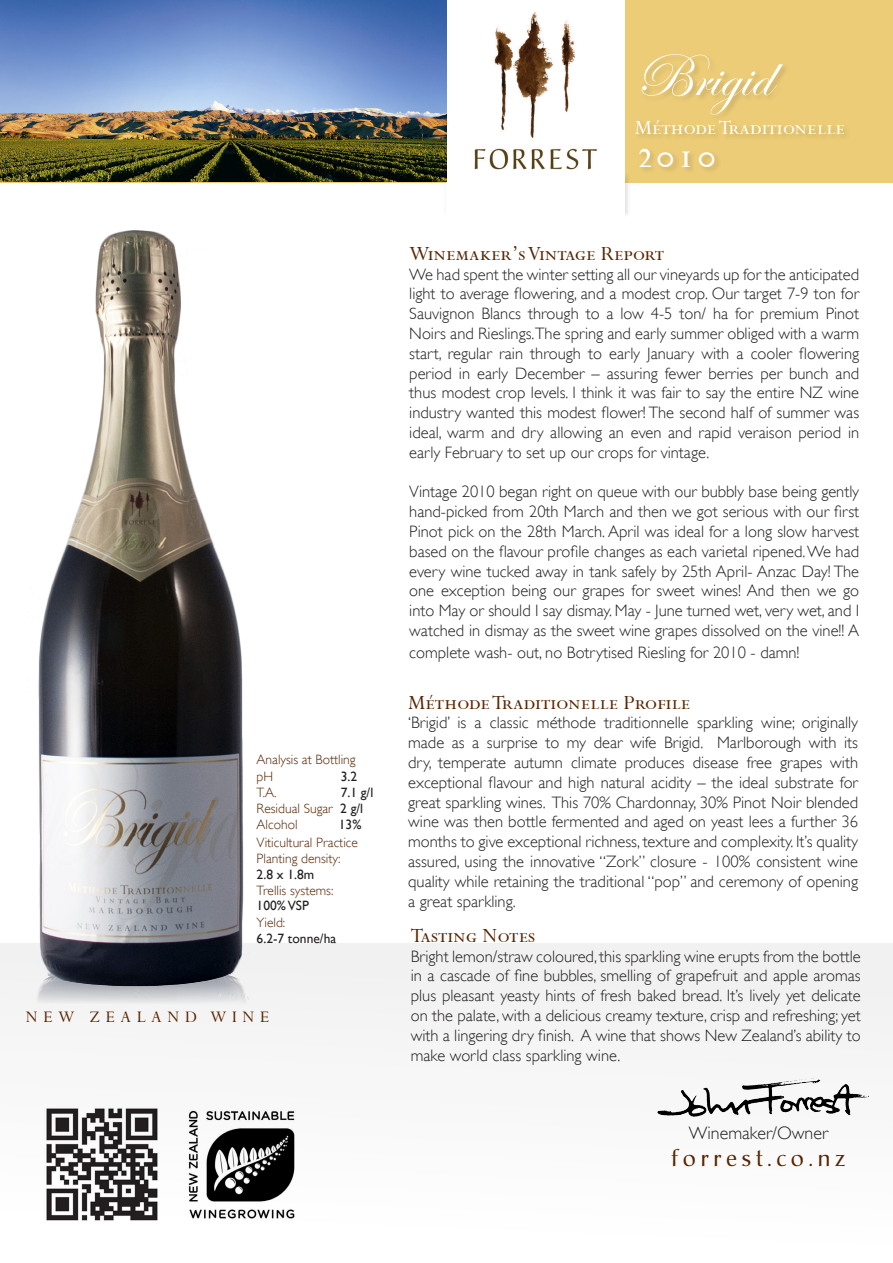
<style>
.page{position:relative;width:893px;height:1263px;background:#fff}
.page>*{position:absolute;margin:0;border:0;box-sizing:border-box;transform-origin:0 0}
.t1{font:61.5px "Edwardian Script ITC";color:#fff}
.t2{font:45px "Perpetua Regular SC";color:#fff}
.t3{font:22.5px "Perpetua Regular SC";color:#572500}
.t4{font:22.5px "Perpetua Regular SC";color:#fff}
.t5{font:22.5px "Christiana BQ";letter-spacing:.21em;color:#572500}
.t6{font:300 18px "Gill Sans";color:#231f20}
.t7{font:18px "Perpetua Regular SC";letter-spacing:.31em;color:#572500}
.t8{font:300 16.5px/19.8px "Gill Sans";color:#231f20;text-align:justify}
.t9{font:300 13.5px "Gill Sans";color:#572500}
.t10{font:13.5px "Gill Sans";color:#231f20}
.s1{font-weight:400;color:#231f20}
</style>
<div class="page">
<div style="left:0;top:943px;width:893px;height:320px;background:#f8f7f8"></div>
<div style="left:625px;top:0;width:268px;height:182px;background:#eccc77"></div>
<div style="left:444px;top:173px;width:187px;height:45px;background:#231f20;opacity:.14"></div>
<div style="left:446px;top:181px;width:179px;height:36px;background:#fff"></div>
<div style="left:446px;top:0;width:179px;height:182px;background:#fff"></div>
<img style="left:474px;top:12px;width:123px;height:158px">
<div style="left:634px;top:53px;width:217px;height:121px;background:#231f20;opacity:.18"></div>
<img style="left:657px;top:1078px;width:212px;height:39px">
<img style="left:46px;top:1108px;width:112px;height:113px">
<img style="left:188px;top:1110px;width:107px;height:109px">
<img style="left:37px;top:230px;width:209px;height:774px">
<img style="left:0;top:0;width:446px;height:182px">
<p class="t9" style="left:257px;top:752px;width:100px">Analysis at Bottling</p>
<p class="t9" style="left:257px;top:768px;width:18px">pH</p>
<p class="t10" style="left:341px;top:768px;width:18px">3.2</p>
<p class="t9" style="left:257px;top:784px;width:21px">T.A.</p>
<p class="t10" style="left:341px;top:784px;width:34px">7.1 g/l</p>
<p class="t9" style="left:257px;top:800px;width:108px">Residual Sugar <span class="s1">2 g/l</span></p>
<p class="t9" style="left:257px;top:817px;width:42px">Alcohol</p>
<p class="t10" style="left:339px;top:817px;width:24px">13%</p>
<p class="t9" style="left:257px;top:834px;width:103px">Viticultural Practice</p>
<p class="t9" style="left:257px;top:851px;width:85px">Planting density:</p>
<p class="t10" style="left:257px;top:867px;width:59px">2.8 x 1.8m</p>
<p class="t9" style="left:257px;top:883px;width:78px">Trellis systems:</p>
<p class="t10" style="left:257px;top:898px;width:54px">100% VSP</p>
<p class="t9" style="left:257px;top:914px;width:30px">Yield:</p>
<p class="t10" style="left:257px;top:930px;width:81px">6.2-7 tonne/ha</p>
<p class="t7" style="left:26px;top:1005px;width:245px">NEW ZEALAND WINE</p>
<p class="t1" style="left:635px;top:42px;width:138px">Brigid</p>
<p class="t4" style="left:635px;top:113px;width:212px">Méthode Traditionelle</p>
<p class="t2" style="left:635px;top:126px;width:84px">2010</p>
<p class="t3" style="left:409px;top:239px;width:257px">Winemaker’s Vintage Report</p>
<p class="t8" style="left:409px;top:264px;width:451px">We had spent the winter setting all our vineyards up for the anticipated light to average flowering, and a modest crop. Our target 7-9 ton for Sauvignon Blancs through to a low 4-5 ton/ ha for premium Pinot Noirs and Rieslings.The spring and early summer obliged with a warm start, regular rain through to early January with a cooler flowering period in early December – assuring fewer berries per bunch and thus modest crop levels. I think it was fair to say the entire NZ wine industry wanted this modest flower! The second half of summer was ideal, warm and dry allowing an even and rapid veraison period in early February to set up our crops for vintage.</p>
<p class="t8" style="left:409px;top:482px;width:451px">Vintage 2010 began right on queue with our bubbly base being gently hand-picked from 20th March and then we got serious with our first Pinot pick on the 28th March. April was ideal for a long slow harvest based on the flavour profile changes as each varietal ripened. We had every wine tucked away in tank safely by 25th April- Anzac Day! The one exception being our grapes for sweet wines! And then we go into May or should I say dismay. May - June turned wet, very wet, and I watched in dismay as the sweet wine grapes dissolved on the vine!! A</p>
<p class="t8" style="left:409px;top:642px;width:392px">complete wash- out, no Botrytised Riesling for 2010 - damn!</p>
<p class="t3" style="left:408px;top:688px;width:284px">Méthode Traditionelle Profile</p>
<p class="t8" style="left:408px;top:713px;width:451px">‘Brigid’ is a classic méthode traditionnelle sparkling wine; originally made as a surprise to my dear wife Brigid. Marlborough with its dry, temperate autumn climate produces disease free grapes with exceptional flavour and high natural acidity – the ideal substrate for great sparkling wines. This 70% Chardonnay, 30% Pinot Noir blended wine was then bottle fermented and aged on yeast lees a further 36 months to give exceptional richness, texture and complexity. It’s quality assured, using the innovative “Zork” closure - 100% consistent wine quality while retaining the traditional “pop” and ceremony of opening a great sparkling.</p>
<p class="t3" style="left:411px;top:921px;width:126px">Tasting Notes</p>
<p class="t8" style="left:411px;top:946px;width:451px">Bright lemon/straw coloured, this sparkling wine erupts from the bottle in a cascade of fine bubbles, smelling of grapefruit and apple aromas plus pleasant yeasty hints of fresh baked bread. It’s lively yet delicate on the palate, with a delicious creamy texture, crisp and refreshing; yet with a lingering dry finish. A wine that shows New Zealand’s ability to make world class sparkling wine.</p>
<p class="t6" style="left:689px;top:1122px;width:141px">Winemaker/Owner</p>
<p class="t5" style="left:672px;top:1144px;width:175px">forrest.co.nz</p>
</div>
